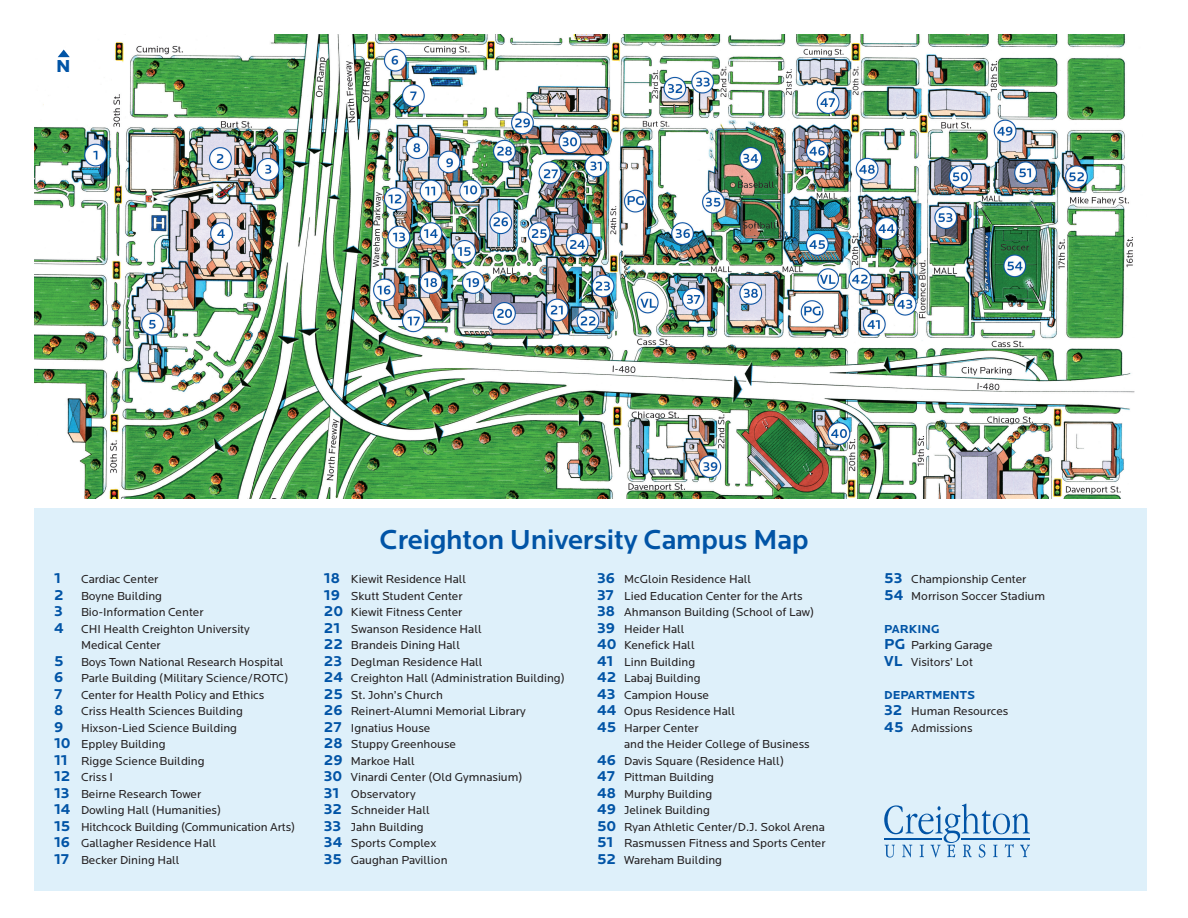
<style>
.page{position:relative;width:1188px;height:918px;background:#fff}
.page>*{position:absolute;margin:0;border:0;box-sizing:border-box;transform-origin:0 0}
.t1{font:500 28.5px "Locator";letter-spacing:-.01em;color:#0154a6}
.t2{font:900 18px "Locator";color:#0154a6}
.t3{font:700 15px "Locator";color:#0154a6}
.t4{font:12px/16.5px "Locator";color:#231f20}
.t5{font:700 12px "Locator";color:#0154a6}
.s1{font-weight:700;font-size:15px;color:#0154a6}
</style>
<div class="page">
<img style="left:34px;top:35px;width:1101px;height:463px">
<div style="left:34px;top:509px;width:1114px;height:382px;background:#def0fa"></div>
<svg style="left:58px;top:50px;width:12px;height:7px"></svg>
<svg style="left:884px;top:804px;width:146px;height:54px"></svg>
<hr style="left:962px;top:838px;width:68px;height:1px;background:#0154a6">
<hr style="left:885px;top:838px;width:57px;height:1px;background:#0154a6">
<p class="t2" style="left:56px;top:55px;width:16px">N</p>
<p class="t3" style="left:54px;top:570px;width:8px">1</p>
<p class="t4" style="left:81px;top:571px;width:79px">Cardiac Center</p>
<p class="t4" style="left:54px;top:588px;width:110px"><span class="s1">2</span> Boyne Building</p>
<p class="t4" style="left:54px;top:604px;width:151px"><span class="s1">3</span> Bio-Information Center</p>
<p class="t4" style="left:81px;top:621px;width:170px;text-indent:-27px"><span class="s1">4</span> CHI Health Creighton University<br>Medical Center</p>
<p class="t4" style="left:54px;top:654px;width:231px"><span class="s1">5</span> Boys Town National Research Hospital</p>
<p class="t4" style="left:54px;top:670px;width:236px"><span class="s1">6</span> Parle Building (Military Science/ROTC)</p>
<p class="t3" style="left:54px;top:685px;width:10px">7</p>
<p class="t4" style="left:81px;top:687px;width:185px">Center for Health Policy and Ethics</p>
<p class="t4" style="left:54px;top:703px;width:190px"><span class="s1">8</span> Criss Health Sciences Building</p>
<p class="t4" style="left:54px;top:720px;width:185px"><span class="s1">9</span> Hixson-Lied Science Building</p>
<p class="t4" style="left:54px;top:736px;width:113px"><span class="s1">10</span> Eppley Building</p>
<p class="t4" style="left:54px;top:753px;width:152px"><span class="s1">11</span> Rigge Science Building</p>
<p class="t4" style="left:54px;top:769px;width:61px"><span class="s1">12</span> Criss I</p>
<p class="t4" style="left:54px;top:786px;width:149px"><span class="s1">13</span> Beirne Research Tower</p>
<p class="t4" style="left:54px;top:802px;width:169px"><span class="s1">14</span> Dowling Hall (Humanities)</p>
<p class="t4" style="left:54px;top:819px;width:243px"><span class="s1">15</span> Hitchcock Building (Communication Arts)</p>
<p class="t4" style="left:54px;top:835px;width:164px"><span class="s1">16</span> Gallagher Residence Hall</p>
<p class="t4" style="left:54px;top:852px;width:127px"><span class="s1">17</span> Becker Dining Hall</p>
<p class="t1" style="left:379px;top:523px;width:431px">Creighton University Campus Map</p>
<p class="t4" style="left:324px;top:571px;width:144px"><span class="s1">18</span> Kiewit Residence Hall</p>
<p class="t4" style="left:324px;top:588px;width:140px"><span class="s1">19</span> Skutt Student Center</p>
<p class="t4" style="left:324px;top:604px;width:140px"><span class="s1">20</span> Kiewit Fitness Center</p>
<p class="t4" style="left:324px;top:621px;width:159px"><span class="s1">21</span> Swanson Residence Hall</p>
<p class="t4" style="left:324px;top:637px;width:138px"><span class="s1">22</span> Brandeis Dining Hall</p>
<p class="t4" style="left:324px;top:654px;width:160px"><span class="s1">23</span> Deglman Residence Hall</p>
<p class="t4" style="left:324px;top:670px;width:242px"><span class="s1">24</span> Creighton Hall (Administration Building)</p>
<p class="t4" style="left:324px;top:687px;width:121px"><span class="s1">25</span> St. John’s Church</p>
<p class="t4" style="left:324px;top:703px;width:204px"><span class="s1">26</span> Reinert-Alumni Memorial Library</p>
<p class="t4" style="left:324px;top:720px;width:108px"><span class="s1">27</span> Ignatius House</p>
<p class="t4" style="left:324px;top:736px;width:134px"><span class="s1">28</span> Stuppy Greenhouse</p>
<p class="t4" style="left:324px;top:753px;width:93px"><span class="s1">29</span> Markoe Hall</p>
<p class="t4" style="left:324px;top:769px;width:200px"><span class="s1">30</span> Vinardi Center (Old Gymnasium)</p>
<p class="t4" style="left:324px;top:786px;width:93px"><span class="s1">31</span> Observatory</p>
<p class="t4" style="left:324px;top:802px;width:107px"><span class="s1">32</span> Schneider Hall</p>
<p class="t4" style="left:324px;top:819px;width:101px"><span class="s1">33</span> Jahn Building</p>
<p class="t4" style="left:324px;top:835px;width:114px"><span class="s1">34</span> Sports Complex</p>
<p class="t4" style="left:324px;top:852px;width:125px"><span class="s1">35</span> Gaughan Pavillion</p>
<p class="t4" style="left:597px;top:571px;width:156px"><span class="s1">36</span> McGloin Residence Hall</p>
<p class="t4" style="left:597px;top:588px;width:207px"><span class="s1">37</span> Lied Education Center for the Arts</p>
<p class="t4" style="left:597px;top:604px;width:219px"><span class="s1">38</span> Ahmanson Building (School of Law)</p>
<p class="t4" style="left:597px;top:621px;width:89px"><span class="s1">39</span> Heider Hall</p>
<p class="t4" style="left:597px;top:637px;width:99px"><span class="s1">40</span> Kenefick Hall</p>
<p class="t4" style="left:597px;top:654px;width:100px"><span class="s1">41</span> Linn Building</p>
<p class="t4" style="left:597px;top:670px;width:105px"><span class="s1">42</span> Labaj Building</p>
<p class="t4" style="left:597px;top:687px;width:114px"><span class="s1">43</span> Campion House</p>
<p class="t4" style="left:597px;top:703px;width:140px"><span class="s1">44</span> Opus Residence Hall</p>
<p class="t4" style="left:624px;top:720px;width:187px;text-indent:-27px"><span class="s1">45</span> Harper Center<br>and the Heider College of Business</p>
<p class="t4" style="left:597px;top:753px;width:188px"><span class="s1">46</span> Davis Square (Residence Hall)</p>
<p class="t4" style="left:597px;top:769px;width:119px"><span class="s1">47</span> Pittman Building</p>
<p class="t4" style="left:597px;top:786px;width:117px"><span class="s1">48</span> Murphy Building</p>
<p class="t4" style="left:597px;top:802px;width:114px"><span class="s1">49</span> Jelinek Building</p>
<p class="t4" style="left:597px;top:819px;width:229px"><span class="s1">50</span> Ryan Athletic Center/D.J. Sokol Arena</p>
<p class="t4" style="left:597px;top:835px;width:230px"><span class="s1">51</span> Rasmussen Fitness and Sports Center</p>
<p class="t4" style="left:597px;top:852px;width:126px"><span class="s1">52</span> Wareham Building</p>
<p class="t4" style="left:884px;top:571px;width:144px"><span class="s1">53</span> Championship Center</p>
<p class="t4" style="left:884px;top:588px;width:162px"><span class="s1">54</span> Morrison Soccer Stadium</p>
<p class="t5" style="left:884px;top:622px;width:57px">PARKING</p>
<p class="t4" style="left:884px;top:637px;width:110px"><span class="s1">PG</span> Parking Garage</p>
<p class="t4" style="left:884px;top:654px;width:90px"><span class="s1">VL</span> Visitors’ Lot</p>
<p class="t5" style="left:884px;top:688px;width:92px">DEPARTMENTS</p>
<p class="t4" style="left:884px;top:703px;width:126px"><span class="s1">32</span> Human Resources</p>
<p class="t4" style="left:884px;top:720px;width:90px"><span class="s1">45</span> Admissions</p>
</div>
